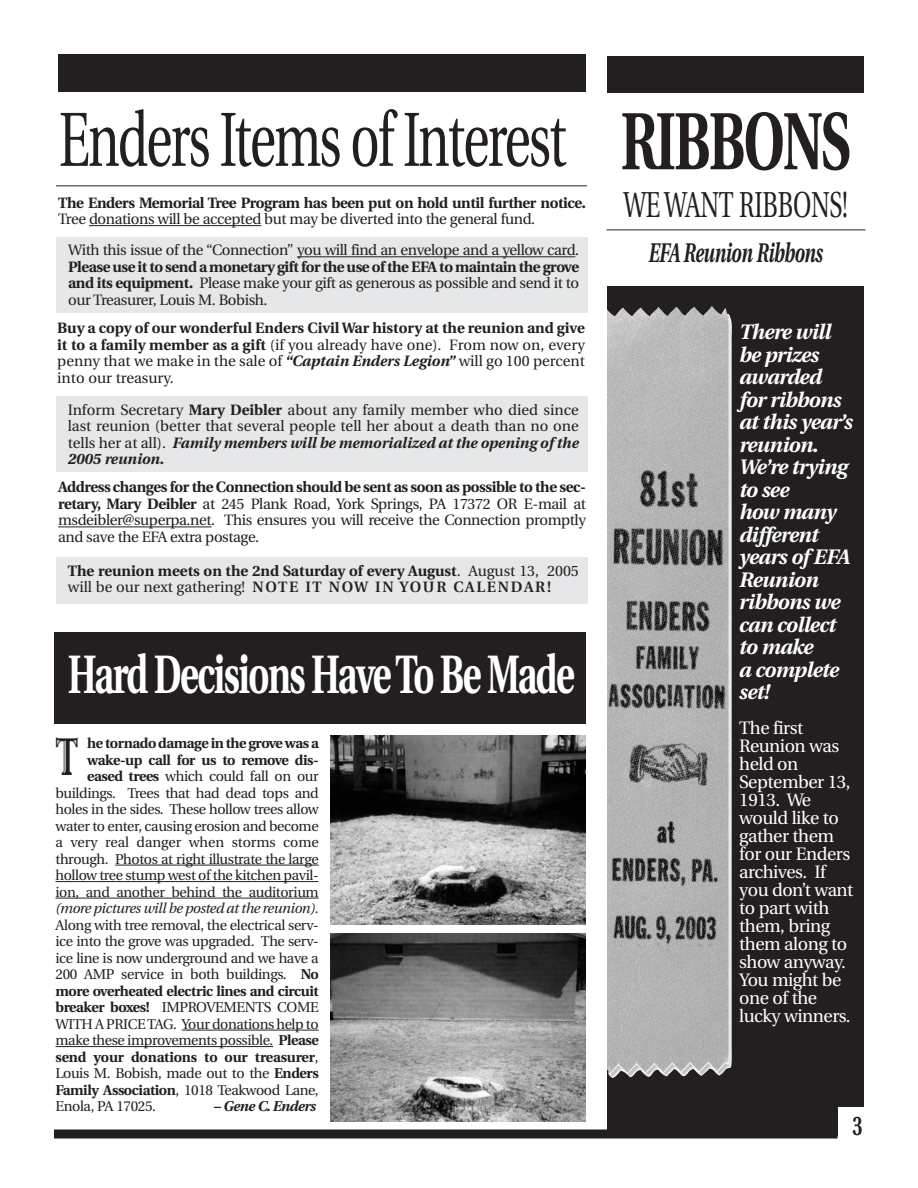
<style>
.page{position:relative;width:918px;height:1188px;background:#fff}
.page>*{position:absolute;margin:0;border:0;box-sizing:border-box;transform-origin:0 0}
.t1{font:700 81px "Utopia";letter-spacing:-.04em;color:#231f20;scale:.67 1}
.t2{font:76.5px "Utopia";letter-spacing:-.035em;color:#231f20;scale:.67 1}
.t3{font:700 54px "Utopia";letter-spacing:-.04em;color:#fff;scale:.67 1}
.t4{font:700 54px "Cheltenham Handtooled";color:#231f20;scale:.67 1}
.t5{font:36px "Utopia";letter-spacing:-.01em;color:#231f20;scale:.67 1}
.t6{font:italic 700 27px "Utopia";letter-spacing:-.015em;color:#231f20;scale:.67 1}
.t7{font:700 27px "Utopia";color:#231f20;scale:.67 1}
.t8{font:italic 700 21px/22.5px "Utopia";letter-spacing:-.03em;color:#fff}
.t9{font:18px/18px "Utopia";letter-spacing:-.025em;color:#fff}
.t10{font:15px/16.5px "Utopia";letter-spacing:-.025em;color:#231f20;text-align:justify}
.t11{font:700 15px/16.5px "Utopia";letter-spacing:-.03em;color:#231f20;text-align:justify}
.t12{font:700 15px/16.5px "Utopia";color:#231f20}
.t13{font:14.25px "Utopia";letter-spacing:-.025em;color:#231f20}
.t14{font:700 14.25px "Utopia";letter-spacing:-.03em;color:#231f20}
.t15{font:italic 14.25px "Utopia";letter-spacing:-.025em;color:#231f20}
.t16{font:700 14.25px "Utopia";letter-spacing:-.01em;color:#231f20}
.t17{font:14.25px "Utopia";letter-spacing:-.005em;color:#231f20}
.t18{font:italic 700 14.25px "Utopia";letter-spacing:-.03em;color:#231f20}
.s1{font-weight:400}
.s2{font-weight:700}
.s3{font-weight:700;font-style:italic}
.s4{font-weight:600}
.s5{font-style:normal}
</style>
<div class="page">
<div style="left:608px;top:56px;width:256px;height:1079px;background:#231f20"></div>
<div style="left:54px;top:1130px;width:784px;height:8px;background:#231f20"></div>
<div style="left:838px;top:1107px;width:26px;height:43px;background:#fff"></div>
<div style="left:58px;top:55px;width:527px;height:37px;background:#231f20"></div>
<hr style="left:56px;top:185px;width:531px;height:1px;background:#231f20">
<img style="left:608px;top:307px;width:124px;height:771px">
<div style="left:608px;top:93px;width:256px;height:192px;background:#fff"></div>
<hr style="left:607px;top:230px;width:258px;height:1px;background:#231f20">
<div style="left:57px;top:237px;width:531px;height:75px;background:#e6e7e8"></div>
<hr style="left:89px;top:225px;width:172px;height:1px;background:#231f20">
<hr style="left:58px;top:527px;width:154px;height:1px;background:#231f20">
<hr style="left:304px;top:256px;width:120px;height:1px;background:#231f20">
<hr style="left:424px;top:256px;width:86px;height:1px;background:#231f20">
<svg style="left:510px;top:256px;width:22px;height:1px"></svg>
<hr style="left:532px;top:256px;width:35px;height:1px;background:#231f20">
<div style="left:56px;top:396px;width:531px;height:76px;background:#e6e7e8"></div>
<div style="left:56px;top:557px;width:532px;height:47px;background:#e6e7e8"></div>
<hr style="left:123px;top:865px;width:58px;height:1px;background:#231f20">
<hr style="left:182px;top:865px;width:61px;height:1px;background:#231f20">
<hr style="left:243px;top:865px;width:61px;height:1px;background:#231f20">
<svg style="left:304px;top:865px;width:15px;height:1px"></svg>
<hr style="left:56px;top:881px;width:31px;height:1px;background:#231f20">
<svg style="left:86px;top:881px;width:23px;height:1px"></svg>
<hr style="left:109px;top:881px;width:69px;height:1px;background:#231f20">
<hr style="left:178px;top:881px;width:136px;height:1px;background:#231f20">
<hr style="left:56px;top:898px;width:237px;height:1px;background:#231f20">
<svg style="left:294px;top:898px;width:25px;height:1px"></svg>
<hr style="left:188px;top:1030px;width:131px;height:1px;background:#231f20">
<hr style="left:56px;top:1046px;width:101px;height:1px;background:#231f20">
<svg style="left:157px;top:1046px;width:14px;height:1px"></svg>
<hr style="left:171px;top:1046px;width:99px;height:1px;background:#231f20">
<img style="left:331px;top:933px;width:254px;height:188px">
<img style="left:331px;top:736px;width:254px;height:188px">
<div style="left:54px;top:633px;width:532px;height:91px;background:#231f20"></div>
<h2 class="t2" style="left:59px;top:109px;width:759px">Enders Items of Interest</h2>
<p class="t11" style="left:58px;top:196px;width:529px">The Enders Memorial Tree Program has been put on hold until further notice.</p>
<p class="t10" style="left:58px;top:212px;width:478px">Tree donations will be accepted but may be diverted into the general fund.</p>
<p class="t10" style="left:68px;top:243px;width:513px">With this issue of the “Connection” you will find an envelope and a yellow card.</p>
<p class="t11" style="left:68px;top:260px;width:513px">Please use it to send a monetary gift for the use of the EFA to maintain the grove and its equipment. <span class="s1">Please make your gift as generous as possible and send it to our Treasurer, Louis M. Bobish.</span></p>
<p class="t10" style="left:57px;top:321px;width:529px"><span class="s2">Buy a copy of our wonderful Enders Civil War history at the reunion and give it to a family member as a gift</span> (if you already have one). From now on, every penny that we make in the sale of <span class="s3">“Captain Enders Legion”</span> will go 100 percent into our treasury.</p>
<p class="t10" style="left:68px;top:403px;width:513px">Inform Secretary <span class="s2">Mary Deibler</span> about any family member who died since last reunion (better that several people tell her about a death than no one tells her at all). <span class="s3">Family members will be memorialized at the opening of the 2005 reunion.</span></p>
<p class="t10" style="left:58px;top:480px;width:529px"><span class="s2">Address changes for the Connection should be sent as soon as possible to the sec&shy;retary, Mary Deibler</span> at 245 Plank Road, York Springs, PA 17372 OR E-mail at msdeibler@superpa.net. This ensures you will receive the Connection promptly and save the EFA extra postage.</p>
<p class="t12" style="left:68px;top:564px;width:513px">The reunion meets on the 2nd Saturday of every August<span class="s1">. August 13, 2005 will be our next gathering!</span> <span class="s4">NOTE IT NOW IN YOUR CALENDAR!</span></p>
<h3 class="t3" style="left:68px;top:653px;width:758px">Hard Decisions Have To Be Made</h3>
<h3 class="t4" style="left:56px;top:738px;width:34px">T</h3>
<p class="t14" style="left:87px;top:738px;width:233px">he tornado damage in the grove was a</p>
<p class="t14" style="left:87px;top:754px;width:233px">wake-up call for us to remove dis-</p>
<p class="t13" style="left:87px;top:771px;width:233px"><span class="s2">eased trees</span> which could fall on our</p>
<p class="t13" style="left:55px;top:787px;width:265px">buildings. Trees that had dead tops and</p>
<p class="t13" style="left:55px;top:804px;width:265px">holes in the sides. These hollow trees allow</p>
<p class="t13" style="left:55px;top:820px;width:265px">water to enter, causing erosion and become</p>
<p class="t17" style="left:55px;top:837px;width:265px">a very real danger when storms come</p>
<p class="t13" style="left:55px;top:853px;width:265px">through. Photos at right illustrate the large</p>
<p class="t13" style="left:55px;top:870px;width:265px">hollow tree stump west of the kitchen pavil-</p>
<p class="t13" style="left:55px;top:886px;width:265px">ion, and another behind the auditorium</p>
<p class="t15" style="left:55px;top:903px;width:265px">(more pictures will be posted at the reunion)<span class="s5">.</span></p>
<p class="t13" style="left:55px;top:919px;width:265px">Along with tree removal, the electrical serv-</p>
<p class="t13" style="left:55px;top:936px;width:265px">ice into the grove was upgraded. The serv-</p>
<p class="t13" style="left:55px;top:952px;width:265px">ice line is now underground and we have a</p>
<p class="t13" style="left:55px;top:969px;width:265px">200 AMP service in both buildings. <span class="s2">No</span></p>
<p class="t14" style="left:55px;top:985px;width:265px">more overheated electric lines and circuit</p>
<p class="t13" style="left:55px;top:1002px;width:265px"><span class="s2">breaker boxes!</span> IMPROVEMENTS COME</p>
<p class="t13" style="left:55px;top:1018px;width:265px">WITH A PRICE TAG. Your donations help to</p>
<p class="t13" style="left:55px;top:1035px;width:265px">make these improvements possible. <span class="s2">Please</span></p>
<p class="t16" style="left:56px;top:1051px;width:265px">send your donations to our treasurer<span class="s1">,</span></p>
<p class="t13" style="left:56px;top:1068px;width:265px">Louis M. Bobish, made out to the <span class="s2">Enders</span></p>
<p class="t13" style="left:56px;top:1084px;width:265px"><span class="s2">Family Association</span>, 1018 Teakwood Lane,</p>
<p class="t13" style="left:56px;top:1101px;width:102px">Enola, PA 17025.</p>
<p class="t18" style="left:214px;top:1101px;width:104px">– Gene C. Enders</p>
<h1 class="t1" style="left:621px;top:109px;width:345px">RIBBONS</h1>
<h3 class="t5" style="left:623px;top:191px;width:337px">WE WANT RIBBONS!</h3>
<h3 class="t6" style="left:648px;top:242px;width:262px">EFA Reunion Ribbons</h3>
<h3 class="t8" style="left:739px;top:323px;width:115px">There will be prizes awarded for ribbons at this year’s reunion.<br>We’re trying to see<br>how many different years of EFA<br>Reunion ribbons we can collect to make<br>a complete set!</h3>
<p class="t9" style="left:739px;top:720px;width:116px">The first<br>Reunion was held on<br>September 13,<br>1913. We would like to gather them for our Enders archives. If you don’t want to part with them, bring them along to show anyway.<br>You might be one of the lucky winners.</p>
<h3 class="t7" style="left:852px;top:1115px;width:17px">3</h3>
</div>
